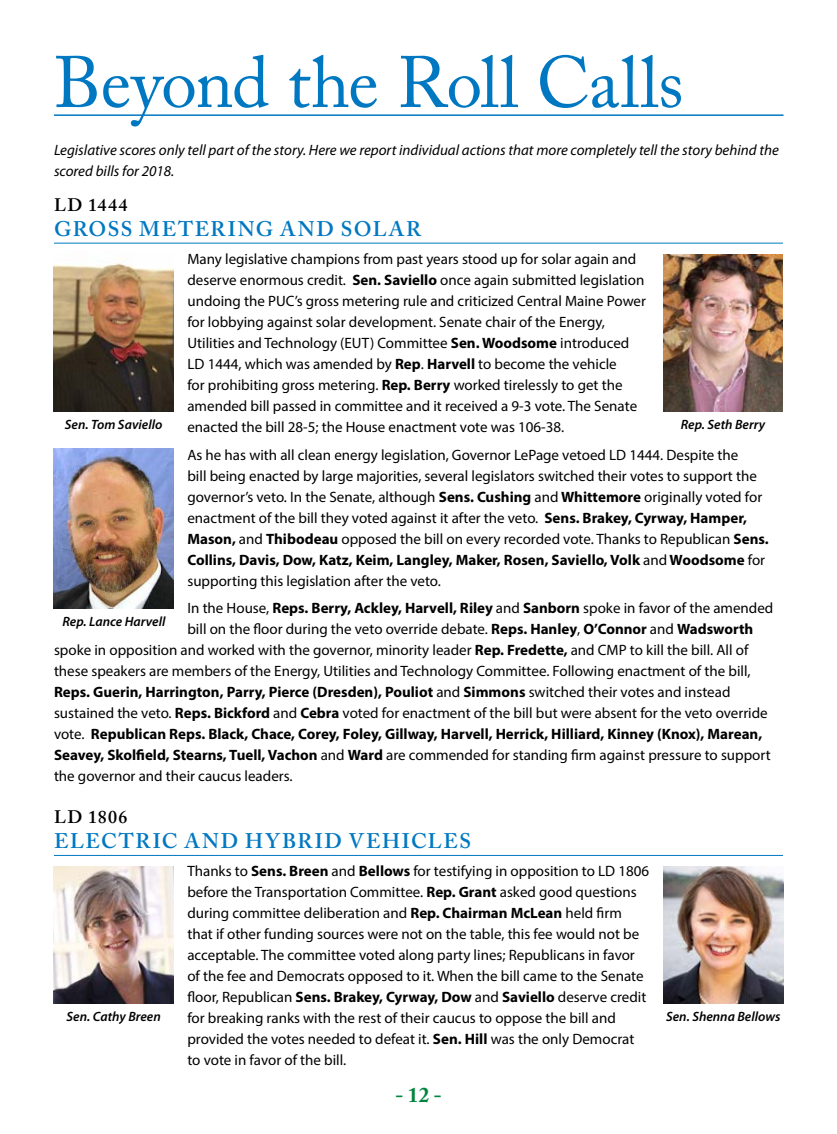
<style>
.page{position:relative;width:837px;height:1134px;background:#fff}
.page>*{position:absolute;margin:0;border:0;box-sizing:border-box;transform-origin:0 0}
.t1{font:72px "Adobe Caslon Pro";letter-spacing:-.01em;color:#0078c1}
.t2{font:600 21px "Adobe Caslon Pro";letter-spacing:.075em;color:#0078c1}
.t3{font:700 21px "Adobe Caslon Pro";color:#00853e}
.t4{font:600 18px "Adobe Caslon Pro";letter-spacing:.075em;color:#000}
.t5{font:15px/21px "Myriad Pro";color:#000}
.t6{font:700 15px "Myriad Pro";color:#000}
.t7{font:italic 15px/21px "Myriad Pro";color:#000}
.t8{font:italic 600 13.5px "Myriad Pro";color:#000}
.s1{font-weight:700}
.s2{font-weight:400}
</style>
<div class="page">
<hr style="left:54px;top:243px;width:729px;height:1px;background:#0078c1">
<hr style="left:54px;top:855px;width:729px;height:1px;background:#0078c1">
<hr style="left:54px;top:114px;width:730px;height:2px;background:#0078c1">
<img style="left:663px;top:255px;width:120px;height:157px">
<img style="left:54px;top:449px;width:120px;height:160px">
<img style="left:663px;top:866px;width:121px;height:138px">
<img style="left:53px;top:866px;width:121px;height:138px">
<img style="left:53px;top:260px;width:121px;height:152px">
<h1 class="t1" style="left:54px;top:40px;width:631px">Beyond the Roll Calls</h1>
<p class="t7" style="left:54px;top:140px;width:726px">Legislative scores only tell part of the story. Here we report individual actions that more completely tell the story behind the scored bills for 2018.</p>
<p class="t4" style="left:54px;top:194px;width:75px">LD 1444</p>
<h2 class="t2" style="left:54px;top:216px;width:369px">GROSS METERING AND SOLAR</h2>
<p class="t5" style="left:187px;top:248px;width:460px">Many legislative champions from past years stood up for solar again and deserve enormous credit. <span class="s1">Sen. Saviello</span> once again submitted legislation undoing the PUC’s gross metering rule and criticized Central Maine Power for lobbying against solar development. Senate chair of the Energy, Utilities and Technology (EUT) Committee <span class="s1">Sen. Woodsome</span> introduced LD 1444, which was amended by <span class="s1">Rep</span>. <span class="s1">Harvell</span> to become the vehicle<br>for prohibiting gross metering. <span class="s1">Rep. Berry</span> worked tirelessly to get the amended bill passed in committee and it received a 9-3 vote. The Senate enacted the bill 28-5; the House enactment vote was 106-38.</p>
<p class="t5" style="left:187px;top:444px;width:583px">As he has with all clean energy legislation, Governor LePage vetoed LD 1444. Despite the<br>bill being enacted by large majorities, several legislators switched their votes to support the governor’s veto. In the Senate, although <span class="s1">Sens. Cushing</span> and <span class="s1">Whittemore</span> originally voted for enactment of the bill they voted against it after the veto. <span class="s1">Sens. Brakey, Cyrway, Hamper, Mason,</span> and <span class="s1">Thibodeau</span> opposed the bill on every recorded vote. Thanks to Republican <span class="s1">Sens.<br>Collins, Davis, Dow, Katz, Keim, Langley, Maker, Rosen, Saviello, Volk</span> and <span class="s1">Woodsome</span> for supporting this legislation after the veto.</p>
<p class="t5" style="left:187px;top:597px;width:587px">In the House, <span class="s1">Reps. Berry, Ackley, Harvell, Riley</span> and <span class="s1">Sanborn</span> spoke in favor of the amended</p>
<p class="t5" style="left:187px;top:618px;width:567px">bill on the floor during the veto override debate. <span class="s1">Reps. Hanley</span>, <span class="s1">O’Connor</span> and <span class="s1">Wadsworth</span></p>
<p class="t5" style="left:54px;top:639px;width:696px">spoke in opposition and worked with the governor, minority leader <span class="s1">Rep. Fredette,</span> and CMP to kill the bill. All of</p>
<p class="t5" style="left:54px;top:660px;width:698px">these speakers are members of the Energy, Utilities and Technology Committee. Following enactment of the bill,</p>
<p class="t6" style="left:54px;top:682px;width:678px">Reps. Guerin, Harrington, Parry, Pierce (Dresden), Pouliot <span class="s2">and</span> Simmons <span class="s2">switched their votes and instead</span></p>
<p class="t5" style="left:54px;top:702px;width:715px">sustained the veto. <span class="s1">Reps. Bickford</span> and <span class="s1">Cebra</span> voted for enactment of the bill but were absent for the veto override</p>
<p class="t6" style="left:54px;top:724px;width:710px"><span class="s2">vote.</span> Republican Reps. Black, Chace, Corey, Foley, Gillway, Harvell, Herrick, Hilliard, Kinney (Knox), Marean,</p>
<p class="t5" style="left:54px;top:744px;width:718px"><span class="s1">Seavey, Skolfield, Stearns, Tuell, Vachon</span> and <span class="s1">Ward</span> are commended for standing firm against pressure to support</p>
<p class="t5" style="left:54px;top:765px;width:240px">the governor and their caucus leaders.</p>
<p class="t4" style="left:54px;top:806px;width:75px">LD 1806</p>
<h2 class="t2" style="left:54px;top:829px;width:418px">ELECTRIC AND HYBRID VEHICLES</h2>
<p class="t5" style="left:187px;top:860px;width:463px">Thanks to <span class="s1">Sens. Breen</span> and <span class="s1">Bellows</span> for testifying in opposition to LD 1806 before the Transportation Committee. <span class="s1">Rep. Grant</span> asked good questions during committee deliberation and <span class="s1">Rep. Chairman McLean</span> held firm that if other funding sources were not on the table, this fee would not be acceptable. The committee voted along party lines; Republicans in favor of the fee and Democrats opposed to it. When the bill came to the Senate floor, Republican <span class="s1">Sens. Brakey, Cyrway, Dow</span> and <span class="s1">Saviello</span> deserve credit for breaking ranks with the rest of their caucus to oppose the bill and provided the votes needed to defeat it. <span class="s1">Sen. Hill</span> was the only Democrat to vote in favor of the bill.</p>
<p class="t8" style="left:65px;top:417px;width:99px">Sen. Tom Saviello</p>
<p class="t8" style="left:681px;top:417px;width:86px">Rep. Seth Berry</p>
<p class="t8" style="left:62px;top:614px;width:104px">Rep. Lance Harvell</p>
<p class="t8" style="left:67px;top:1009px;width:96px">Sen. Cathy Breen</p>
<p class="t8" style="left:666px;top:1009px;width:116px">Sen. Shenna Bellows</p>
<h2 class="t3" style="left:395px;top:1083px;width:48px">- 12 -</h2>
</div>
